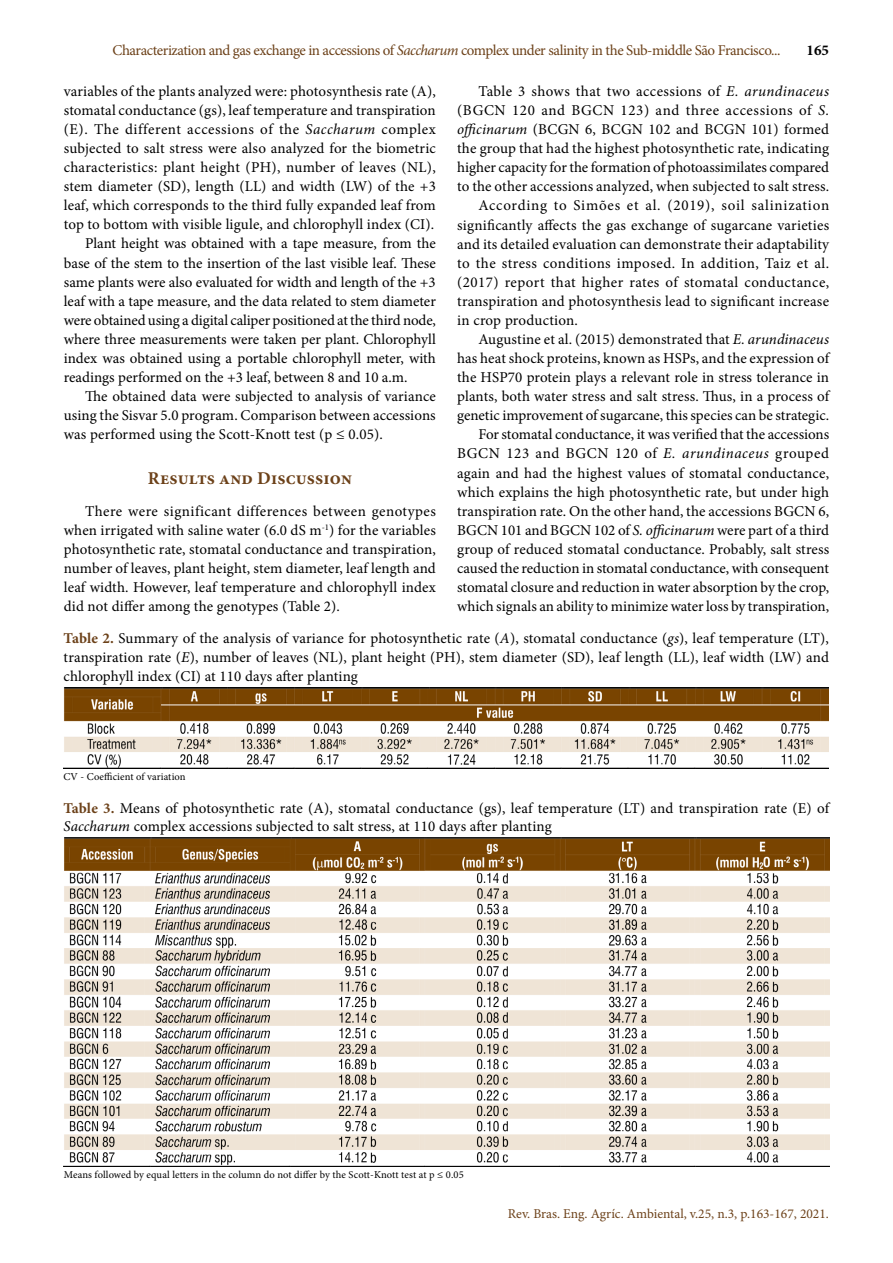
<style>
.page{position:relative;width:893px;height:1263px;background:#fff}
.page>*{position:absolute;margin:0;border:0;box-sizing:border-box;transform-origin:0 0}
.t1{font:700 18px "Minion Pro";letter-spacing:.01em;color:#6c4119}
.t2{font:15px/19px "Minion Pro";letter-spacing:.005em;color:#000;text-align:justify}
.t3{font:15px "Minion Pro";letter-spacing:.04em;color:#000}
.t4{font:15px "Minion Pro";letter-spacing:-.03em;color:#6c4119}
.t5{font:15px "Minion Pro";letter-spacing:.03em;color:#000}
.t6{font:15px "Minion Pro";letter-spacing:.05em;color:#000}
.t7{font:15px "Minion Pro";letter-spacing:.025em;color:#000}
.t8{font:700 15px "Minion Pro";color:#000}
.t9{font:13.5px "Minion Pro";color:#6c4119}
.t10{font:10.5px "Minion Pro";letter-spacing:.01em;color:#000}
.s1{font-style:italic}
.s2{font-weight:700;color:#6c4119}
</style>
<div class="page">
<img style="left:63px;top:687px;width:766px;height:81px">
<img style="left:63px;top:838px;width:766px;height:328px">
<p class="t4" style="left:113px;top:40px;width:669px">Characterization and gas exchange in accessions of <span class="s1">Saccharum</span> complex under salinity in the Sub-middle São Francisco...</p>
<p class="t8" style="left:806px;top:40px;width:24px">165</p>
<p class="t2" style="left:64px;top:82px;width:374px">variables of the plants analyzed were: photosynthesis rate (A),</p>
<p class="t2" style="left:64px;top:101px;width:373px">stomatal conductance (gs), leaf temperature and transpiration</p>
<p class="t3" style="left:64px;top:119px;width:374px">(E). The different accessions of the <span class="s1">Saccharum</span> complex</p>
<p class="t2" style="left:64px;top:139px;width:374px">subjected to salt stress were also analyzed for the biometric</p>
<p class="t2" style="left:64px;top:158px;width:373px">characteristics: plant height (PH), number of leaves (NL),</p>
<p class="t2" style="left:64px;top:177px;width:374px">stem diameter (SD), length (LL) and width (LW) of the +3</p>
<p class="t2" style="left:64px;top:196px;width:374px">leaf, which corresponds to the third fully expanded leaf from</p>
<p class="t2" style="left:64px;top:215px;width:372px">top to bottom with visible ligule, and chlorophyll index (CI).</p>
<p class="t2" style="left:85px;top:234px;width:352px">Plant height was obtained with a tape measure, from the</p>
<p class="t2" style="left:64px;top:253px;width:374px">base of the stem to the insertion of the last visible leaf. These</p>
<p class="t2" style="left:64px;top:272px;width:374px">same plants were also evaluated for width and length of the +3</p>
<p class="t2" style="left:64px;top:291px;width:374px">leaf with a tape measure, and the data related to stem diameter</p>
<p class="t2" style="left:64px;top:310px;width:374px">were obtained using a digital caliper positioned at the third node,</p>
<p class="t2" style="left:64px;top:330px;width:374px">where three measurements were taken per plant. Chlorophyll</p>
<p class="t2" style="left:64px;top:349px;width:374px">index was obtained using a portable chlorophyll meter, with</p>
<p class="t2" style="left:64px;top:368px;width:345px">readings performed on the +3 leaf, between 8 and 10 a.m.</p>
<p class="t2" style="left:85px;top:387px;width:352px">The obtained data were subjected to analysis of variance</p>
<p class="t2" style="left:64px;top:406px;width:373px">using the Sisvar 5.0 program. Comparison between accessions</p>
<p class="t2" style="left:64px;top:425px;width:321px">was performed using the Scott-Knott test (p ≤ 0.05).</p>
<p class="t1" style="left:148px;top:465px;width:206px">Results and Discussion</p>
<p class="t2" style="left:64px;top:501px;width:374px;text-indent:21px">There were significant differences between genotypes when irrigated with saline water (6.0 dS m<sup>-1</sup>) for the variables photosynthetic rate, stomatal conductance and transpiration, number of leaves, plant height, stem diameter, leaf length and leaf width. However, leaf temperature and chlorophyll index did not differ among the genotypes (Table 2).</p>
<p class="t7" style="left:478px;top:81px;width:352px">Table 3 shows that two accessions of <span class="s1">E. arundinaceus</span></p>
<p class="t3" style="left:457px;top:100px;width:374px">(BGCN 120 and BGCN 123) and three accessions of <span class="s1">S.</span></p>
<p class="t2" style="left:457px;top:120px;width:374px"><span class="s1">officinarum</span> (BCGN 6, BCGN 102 and BCGN 101) formed</p>
<p class="t2" style="left:457px;top:139px;width:374px">the group that had the highest photosynthetic rate, indicating</p>
<p class="t2" style="left:457px;top:158px;width:374px">higher capacity for the formation of photoassimilates compared</p>
<p class="t2" style="left:457px;top:177px;width:374px">to the other accessions analyzed, when subjected to salt stress.</p>
<p class="t6" style="left:478px;top:196px;width:352px">According to Simões et al. (2019), soil salinization</p>
<p class="t2" style="left:457px;top:215px;width:374px">significantly affects the gas exchange of sugarcane varieties</p>
<p class="t2" style="left:457px;top:234px;width:373px">and its detailed evaluation can demonstrate their adaptability</p>
<p class="t5" style="left:457px;top:253px;width:374px">to the stress conditions imposed. In addition, Taiz et al.</p>
<p class="t5" style="left:457px;top:272px;width:374px">(2017) report that higher rates of stomatal conductance,</p>
<p class="t2" style="left:457px;top:292px;width:374px">transpiration and photosynthesis lead to significant increase</p>
<p class="t2" style="left:457px;top:311px;width:122px">in crop production.</p>
<p class="t2" style="left:478px;top:330px;width:352px">Augustine et al. (2015) demonstrated that <span class="s1">E. arundinaceus</span></p>
<p class="t2" style="left:457px;top:349px;width:374px">has heat shock proteins, known as HSPs, and the expression of</p>
<p class="t2" style="left:457px;top:368px;width:374px">the HSP70 protein plays a relevant role in stress tolerance in</p>
<p class="t2" style="left:457px;top:387px;width:373px">plants, both water stress and salt stress. Thus, in a process of</p>
<p class="t2" style="left:457px;top:406px;width:373px">genetic improvement of sugarcane, this species can be strategic.</p>
<p class="t2" style="left:478px;top:425px;width:352px">For stomatal conductance, it was verified that the accessions</p>
<p class="t3" style="left:457px;top:444px;width:374px">BGCN 123 and BGCN 120 of <span class="s1">E. arundinaceus</span> grouped</p>
<p class="t2" style="left:457px;top:463px;width:373px">again and had the highest values of stomatal conductance,</p>
<p class="t2" style="left:457px;top:482px;width:374px">which explains the high photosynthetic rate, but under high</p>
<p class="t2" style="left:457px;top:501px;width:373px">transpiration rate. On the other hand, the accessions BGCN 6,</p>
<p class="t2" style="left:457px;top:521px;width:374px">BGCN 101 and BGCN 102 of <span class="s1">S. officinarum</span> were part of a third</p>
<p class="t2" style="left:457px;top:540px;width:374px">group of reduced stomatal conductance. Probably, salt stress</p>
<p class="t2" style="left:457px;top:559px;width:373px">caused the reduction in stomatal conductance, with consequent</p>
<p class="t2" style="left:457px;top:578px;width:374px">stomatal closure and reduction in water absorption by the crop,</p>
<p class="t2" style="left:457px;top:597px;width:373px">which signals an ability to minimize water loss by transpiration,</p>
<p class="t2" style="left:64px;top:629px;width:767px"><span class="s2">Table 2.</span> Summary of the analysis of variance for photosynthetic rate (<span class="s1">A</span>), stomatal conductance (<span class="s1">gs</span>), leaf temperature (LT), transpiration rate (<span class="s1">E</span>), number of leaves (NL), plant height (PH), stem diameter (SD), leaf length (LL), leaf width (LW) and chlorophyll index (CI) at 110 days after planting</p>
<p class="t10" style="left:63px;top:770px;width:124px">CV - Coefficient of variation</p>
<p class="t2" style="left:63px;top:798px;width:767px"><span class="s2">Table 3.</span> Means of photosynthetic rate (A), stomatal conductance (gs), leaf temperature (LT) and transpiration rate (E) of<br><span class="s1">Saccharum</span> complex accessions subjected to salt stress, at 110 days after planting</p>
<p class="t10" style="left:64px;top:1167px;width:401px">Means followed by equal letters in the column do not differ by the Scott-Knott test at p ≤ 0.05</p>
<p class="t9" style="left:508px;top:1204px;width:323px">Rev. Bras. Eng. Agríc. Ambiental, v.25, n.3, p.163-167, 2021.</p>
</div>
